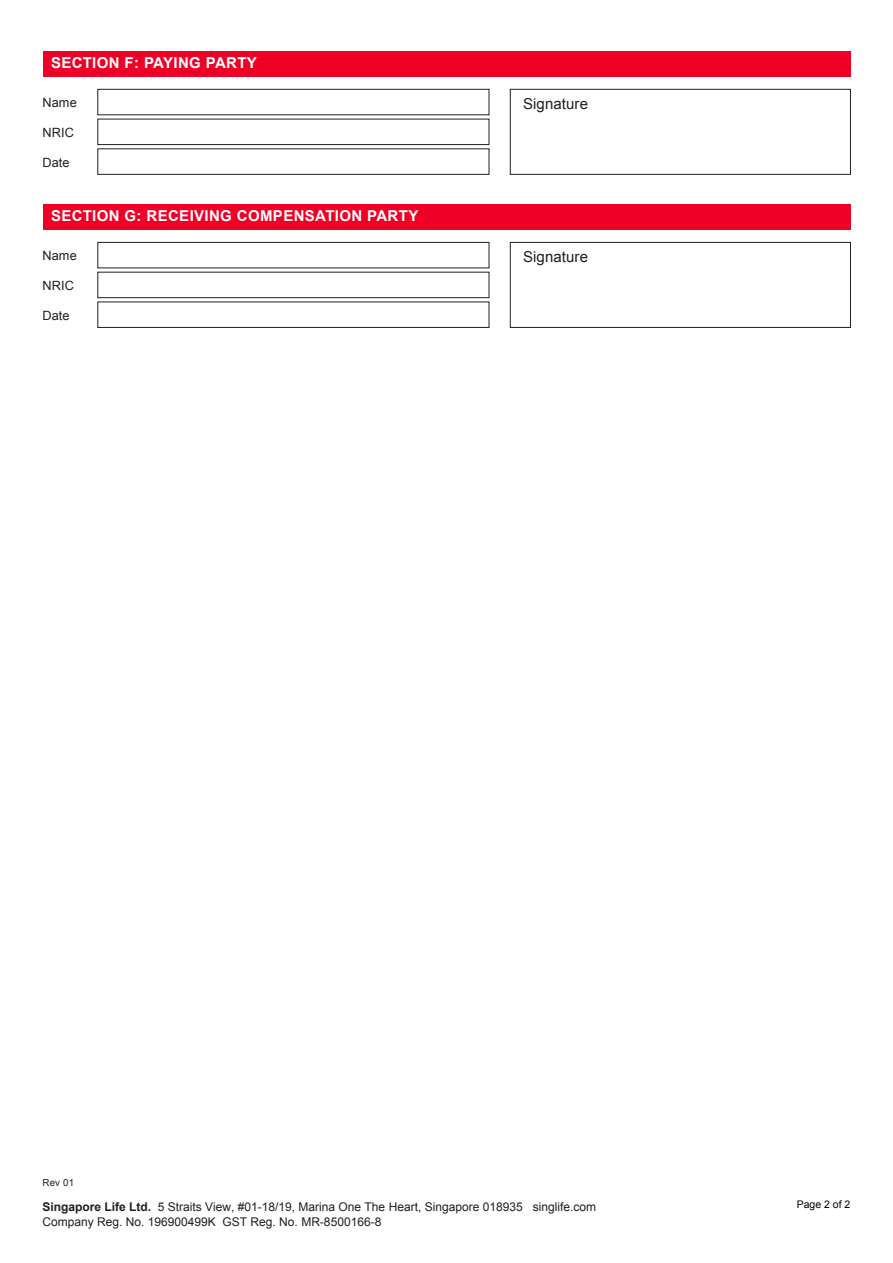
<style>
.page{position:relative;width:893px;height:1263px;background:#fff}
.page>*{position:absolute;margin:0;border:0;box-sizing:border-box;transform-origin:0 0}
.t1{font:700 15px "Arial";letter-spacing:.025em;color:#fff}
.t2{font:15px "Arial";letter-spacing:.005em;color:#231f20}
.t3{font:12.75px "Arial";letter-spacing:.005em;color:#231f20}
.t4{font:12px/15px "Arial";color:#211e1e}
.t5{font:10.5px "Arial";color:#050504}
.t6{font:9.75px "Arial";color:#231f20}
.s1{font-weight:700}
</style>
<div class="page">
<div style="left:43px;top:51px;width:807px;height:26px;background:#ef0027"></div>
<div style="left:98px;top:89px;width:391px;height:26px;border:1px solid #231f20"></div>
<div style="left:510px;top:89px;width:341px;height:86px;border:1px solid #231f20"></div>
<div style="left:98px;top:119px;width:391px;height:26px;border:1px solid #231f20"></div>
<div style="left:98px;top:149px;width:391px;height:26px;border:1px solid #231f20"></div>
<div style="left:43px;top:204px;width:807px;height:26px;background:#ef0027"></div>
<div style="left:98px;top:242px;width:391px;height:26px;border:1px solid #231f20"></div>
<div style="left:510px;top:242px;width:341px;height:86px;border:1px solid #231f20"></div>
<div style="left:98px;top:272px;width:391px;height:26px;border:1px solid #231f20"></div>
<div style="left:98px;top:302px;width:391px;height:26px;border:1px solid #231f20"></div>
<p class="t1" style="left:51px;top:53px;width:207px">SECTION F: PAYING PARTY</p>
<p class="t3" style="left:43px;top:94px;width:36px">Name</p>
<p class="t3" style="left:43px;top:124px;width:33px">NRIC</p>
<p class="t3" style="left:43px;top:154px;width:29px">Date</p>
<p class="t1" style="left:51px;top:206px;width:369px">SECTION G: RECEIVING COMPENSATION PARTY</p>
<p class="t3" style="left:43px;top:247px;width:36px">Name</p>
<p class="t3" style="left:43px;top:277px;width:33px">NRIC</p>
<p class="t3" style="left:43px;top:307px;width:29px">Date</p>
<p class="t2" style="left:523px;top:93px;width:67px">Signature</p>
<p class="t2" style="left:523px;top:247px;width:67px">Signature</p>
<p class="t6" style="left:43px;top:1176px;width:33px">Rev 01</p>
<p class="t4" style="left:43px;top:1200px;width:555px"><span class="s1">Singapore Life Ltd.</span> 5 Straits View, #01-18/19, Marina One The Heart, Singapore 018935 singlife.com<br>Company Reg. No. 196900499K GST Reg. No. MR-8500166-8</p>
<p class="t5" style="left:797px;top:1198px;width:55px">Page 2 of 2</p>
</div>
